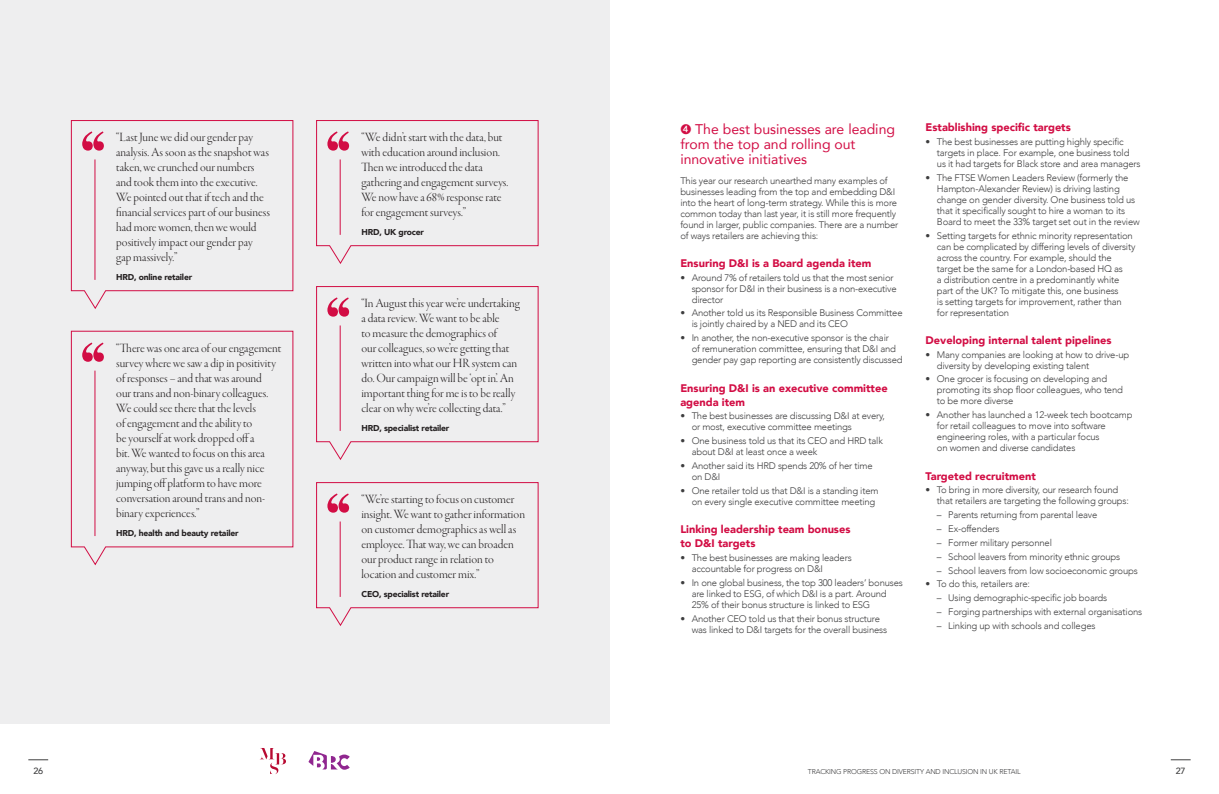
<style>
.page{position:relative;width:1219px;height:794px;background:#fff}
.page>*{position:absolute;margin:0;border:0;box-sizing:border-box;transform-origin:0 0}
.t1{font:14px "Avenir";color:#d20d44}
.t2{font:13px/15px "Garamond Premr Pro Lt Disp";color:#231f20}
.t3{font:900 11px "Avenir";color:#d20d44}
.t4{font:300 9.5px/11px "Avenir";letter-spacing:-.02em;color:#3e3e3f}
.t5{font:500 9px "Avenir";color:#3e3e3f}
.t6{font:900 8.5px "Avenir";letter-spacing:-.02em;color:#231f20}
.t7{font:300 7px "Avenir";letter-spacing:-.02em;color:#3e3e3f}
</style>
<div class="page">
<svg style="left:260px;top:748px;width:26px;height:26px"></svg>
<svg style="left:308px;top:751px;width:42px;height:18px"></svg>
<svg style="left:28px;top:759px;width:20px;height:1px"></svg>
<svg style="left:1171px;top:759px;width:20px;height:1px"></svg>
<div style="left:0;top:0;width:609px;height:723px;background:#eeeeef"></div>
<svg style="left:70px;top:120px;width:224px;height:189px"></svg>
<svg style="left:316px;top:286px;width:223px;height:174px"></svg>
<svg style="left:70px;top:330px;width:224px;height:236px"></svg>
<svg style="left:316px;top:120px;width:223px;height:144px"></svg>
<svg style="left:316px;top:482px;width:223px;height:144px"></svg>
<p class="t2" style="left:116px;top:130px;width:155px">“Last June we did our gender pay analysis. As soon as the snapshot was taken, we crunched our numbers and took them into the executive.<br>We pointed out that if tech and the fnancial services part of our business had more women, then we would positively impact our gender pay gap massively.”</p>
<p class="t6" style="left:116px;top:270px;width:77px">HRD, online retailer</p>
<p class="t2" style="left:116px;top:341px;width:167px">“Tere was one area of our engagement survey where we saw a dip in positivity of responses – and that was around<br>our trans and non-binary colleagues.<br>We could see there that the levels<br>of engagement and the ability to<br>be yourself at work dropped of a<br>bit. We wanted to focus on this area anyway, but this gave us a really nice jumping of platform to have more conversation around trans and non&shy;binary experiences.”</p>
<p class="t6" style="left:116px;top:526px;width:124px">HRD, health and beauty retailer</p>
<p class="t2" style="left:361px;top:130px;width:148px">“We didn’t start with the data, but with education around inclusion.<br>Ten we introduced the data gathering and engagement surveys.<br>We now have a 68% response rate for engagement surveys.”</p>
<p class="t6" style="left:361px;top:225px;width:64px">HRD, UK grocer</p>
<p class="t2" style="left:361px;top:296px;width:160px">“In August this year we’re undertaking a data review. We want to be able<br>to measure the demographics of<br>our colleagues, so we’re getting that written into what our HR system can do. Our campaign will be ‘opt in’. An important thing for me is to be really clear on why we’re collecting data.”</p>
<p class="t6" style="left:361px;top:420px;width:89px">HRD, specialist retailer</p>
<p class="t2" style="left:361px;top:492px;width:165px">“We’re starting to focus on customer insight. We want to gather information on customer demographics as well as employee. Tat way, we can broaden our product range in relation to location and customer mix.”</p>
<p class="t6" style="left:361px;top:586px;width:89px">CEO, specialist retailer</p>
<p class="t1" style="left:680px;top:118px;width:216px">➍ The best businesses are leading</p>
<p class="t1" style="left:680px;top:133px;width:177px">from the top and rolling out</p>
<p class="t1" style="left:680px;top:148px;width:128px">innovative initiatives</p>
<p class="t4" style="left:680px;top:175px;width:220px">This year our research unearthed many examples of businesses leading from the top and embedding D&amp;I into the heart of long-term strategy. While this is more common today than last year, it is still more frequently found in larger, public companies. There are a number of ways retailers are achieving this:</p>
<p class="t3" style="left:680px;top:253px;width:193px">Ensuring D&amp;I is a Board agenda item</p>
<p class="t4" style="left:692px;top:272px;width:207px;text-indent:-11px">• Around 7% of retailers told us that the most senior sponsor for D&amp;I in their business is a non-executive director</p>
<p class="t4" style="left:692px;top:308px;width:212px;text-indent:-11px">• Another told us its Responsible Business Committee is jointly chaired by a NED and its CEO</p>
<p class="t4" style="left:692px;top:332px;width:212px;text-indent:-11px">• In another, the non-executive sponsor is the chair<br>of remuneration committee, ensuring that D&amp;I and gender pay gap reporting are consistently discussed</p>
<p class="t3" style="left:680px;top:378px;width:209px">Ensuring D&amp;I is an executive committee</p>
<p class="t3" style="left:680px;top:392px;width:66px">agenda item</p>
<p class="t4" style="left:692px;top:410px;width:195px;text-indent:-11px">• The best businesses are discussing D&amp;I at every, or most, executive committee meetings</p>
<p class="t4" style="left:692px;top:435px;width:193px;text-indent:-11px">• One business told us that its CEO and HRD talk about D&amp;I at least once a week</p>
<p class="t4" style="left:692px;top:460px;width:183px;text-indent:-11px">• Another said its HRD spends 20% of her time on D&amp;I</p>
<p class="t4" style="left:692px;top:485px;width:188px;text-indent:-11px">• One retailer told us that D&amp;I is a standing item on every single executive committee meeting</p>
<p class="t3" style="left:680px;top:520px;width:172px">Linking leadership team bonuses</p>
<p class="t3" style="left:680px;top:534px;width:77px">to D&amp;I targets</p>
<p class="t4" style="left:692px;top:552px;width:161px;text-indent:-11px">• The best businesses are making leaders accountable for progress on D&amp;I</p>
<p class="t4" style="left:692px;top:577px;width:213px;text-indent:-11px">• In one global business, the top 300 leaders’ bonuses are linked to ESG, of which D&amp;I is a part. Around<br>25% of their bonus structure is linked to ESG</p>
<p class="t4" style="left:692px;top:613px;width:197px;text-indent:-11px">• Another CEO told us that their bonus structure was linked to D&amp;I targets for the overall business</p>
<p class="t3" style="left:926px;top:118px;width:147px">Establishing specific targets</p>
<p class="t4" style="left:937px;top:136px;width:205px;text-indent:-11px">• The best businesses are putting highly specific targets in place. For example, one business told us it had targets for Black store and area managers</p>
<p class="t4" style="left:937px;top:172px;width:200px;text-indent:-11px">• The FTSE Women Leaders Review (formerly the<br>Hampton-Alexander Review) is driving lasting change on gender diversity. One business told us</p>
<p class="t4" style="left:937px;top:205px;width:190px">that it specifically sought to hire a woman to its</p>
<p class="t4" style="left:937px;top:216px;width:204px">Board to meet the 33% target set out in the review</p>
<p class="t4" style="left:937px;top:230px;width:200px;text-indent:-11px">• Setting targets for ethnic minority representation can be complicated by differing levels of diversity across the country. For example, should the target be the same for a London-based HQ as<br>a distribution centre in a predominantly white part of the UK? To mitigate this, one business<br>is setting targets for improvement, rather than for representation</p>
<p class="t3" style="left:926px;top:330px;width:188px">Developing internal talent pipelines</p>
<p class="t4" style="left:937px;top:349px;width:194px;text-indent:-11px">• Many companies are looking at how to drive-up diversity by developing existing talent</p>
<p class="t4" style="left:926px;top:374px;width:183px">• One grocer is focusing on developing and</p>
<p class="t4" style="left:937px;top:385px;width:188px">promoting its shop floor colleagues, who tend</p>
<p class="t4" style="left:937px;top:396px;width:78px">to be more diverse</p>
<p class="t4" style="left:937px;top:409px;width:197px;text-indent:-11px">• Another has launched a 12-week tech bootcamp for retail colleagues to move into software engineering roles, with a particular focus<br>on women and diverse candidates</p>
<p class="t3" style="left:926px;top:466px;width:112px">Targeted recruitment</p>
<p class="t4" style="left:937px;top:484px;width:193px;text-indent:-11px">• To bring in more diversity, our research found that retailers are targeting the following groups:</p>
<p class="t4" style="left:937px;top:509px;width:162px">– Parents returning from parental leave</p>
<p class="t4" style="left:937px;top:523px;width:64px">– Ex-offenders</p>
<p class="t4" style="left:937px;top:537px;width:117px">– Former military personnel</p>
<p class="t4" style="left:937px;top:551px;width:185px">– School leavers from minority ethnic groups</p>
<p class="t4" style="left:937px;top:565px;width:202px">– School leavers from low socioeconomic groups</p>
<p class="t4" style="left:926px;top:578px;width:106px">• To do this, retailers are:</p>
<p class="t4" style="left:937px;top:592px;width:172px">– Using demographic-specific job boards</p>
<p class="t4" style="left:937px;top:606px;width:207px">– Forging partnerships with external organisations</p>
<p class="t4" style="left:937px;top:620px;width:160px">– Linking up with schools and colleges</p>
<p class="t5" style="left:33px;top:763px;width:11px">26</p>
<p class="t7" style="left:808px;top:767px;width:214px">TRACKING PROGRESS ON DIVERSITY AND INCLUSION IN UK RETAIL</p>
<p class="t5" style="left:1176px;top:763px;width:11px">27</p>
</div>
